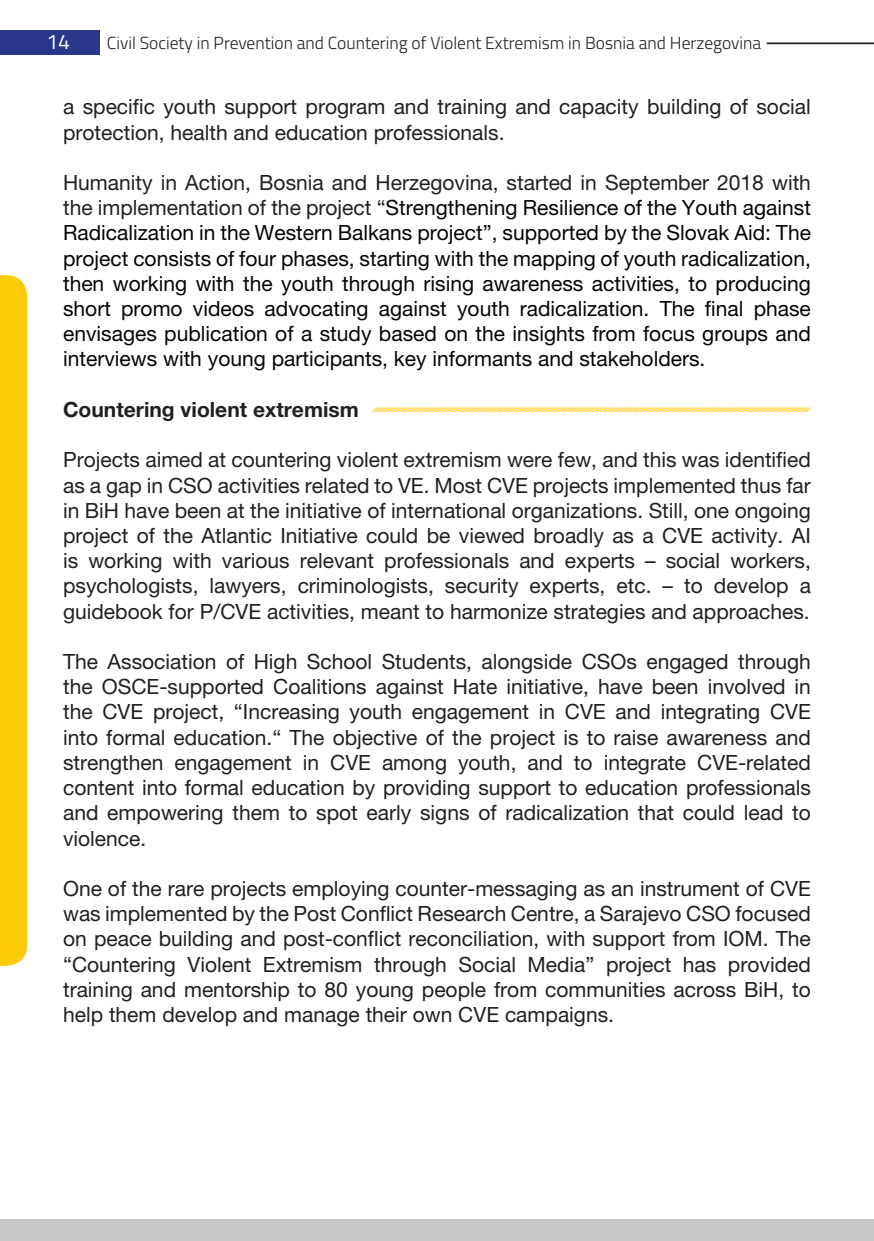
<style>
.page{position:relative;width:874px;height:1241px;background:#fff}
.page>*{position:absolute;margin:0;border:0;box-sizing:border-box;transform-origin:0 0}
.t1{font:21px/25.2px "Helvetica Neue LT Pro";color:#231f20;text-align:justify}
.t2{font:21px/25.2px "Helvetica Neue LT Pro";color:#030508;text-align:justify}
.t3{font:700 21px "Helvetica Neue LT Pro";color:#231f20}
.t4{font:21px "Titillium";color:#fff}
.t5{font:300 17.5px "Titillium";color:#231f20}
.s1{color:#231f20}
</style>
<div class="page">
<div style="left:0;top:30px;width:99px;height:24px;background:#29368a"></div>
<hr style="left:766px;top:42px;width:107px;height:2px;background:#231f20">
<div style="left:0;top:1218px;width:873px;height:22px;background:#c7c8ca"></div>
<div style="left:0;top:275px;width:27px;height:690px;background:#fccc0a"></div>
<svg style="left:372px;top:407px;width:439px;height:6px"></svg>
<p class="t4" style="left:46px;top:26px;width:25px">14</p>
<p class="t5" style="left:107px;top:30px;width:655px">Civil Society in Prevention and Countering of Violent Extremism in Bosnia and Herzegovina</p>
<p class="t1" style="left:63px;top:94px;width:749px">a specific youth support program and training and capacity building of social protection, health and education professionals.</p>
<p class="t2" style="left:63px;top:169px;width:749px"><span class="s1">Humanity in Action, Bosnia and Herzegovina, started in September 2018 with the implementation of the project “</span>Strengthening Resilience of the Youth against Radicalization in the Western Balkans project”, supported by the Slovak Aid: The project consists of four phases, starting with the mapping of youth radicalization, then working with the youth through rising awareness activities, to producing short promo videos advocating against youth radicalization. The final phase envisages publication of a study based on the insights from focus groups and interviews with young participants, key informants and stakeholders.</p>
<p class="t3" style="left:63px;top:396px;width:297px">Countering violent extremism</p>
<p class="t1" style="left:63px;top:447px;width:749px">Projects aimed at countering violent extremism were few, and this was identified as a gap in CSO activities related to VE. Most CVE projects implemented thus far in BiH have been at the initiative of international organizations. Still, one ongoing project of the Atlantic Initiative could be viewed broadly as a CVE activity. AI is working with various relevant professionals and experts – social workers, psychologists, lawyers, criminologists, security experts, etc. – to develop a guidebook for P/CVE activities, meant to harmonize strategies and approaches.</p>
<p class="t1" style="left:63px;top:648px;width:749px">The Association of High School Students, alongside CSOs engaged through the OSCE-supported Coalitions against Hate initiative, have been involved in the CVE project, “Increasing youth engagement in CVE and integrating CVE into formal education.“ The objective of the project is to raise awareness and strengthen engagement in CVE among youth, and to integrate CVE-related content into formal education by providing support to education professionals and empowering them to spot early signs of radicalization that could lead to violence.</p>
<p class="t1" style="left:63px;top:875px;width:749px">One of the rare projects employing counter-messaging as an instrument of CVE was implemented by the Post Conflict Research Centre, a Sarajevo CSO focused on peace building and post-conflict reconciliation, with support from IOM. The “Countering Violent Extremism through Social Media” project has provided training and mentorship to 80 young people from communities across BiH, to help them develop and manage their own CVE campaigns.</p>
</div>
